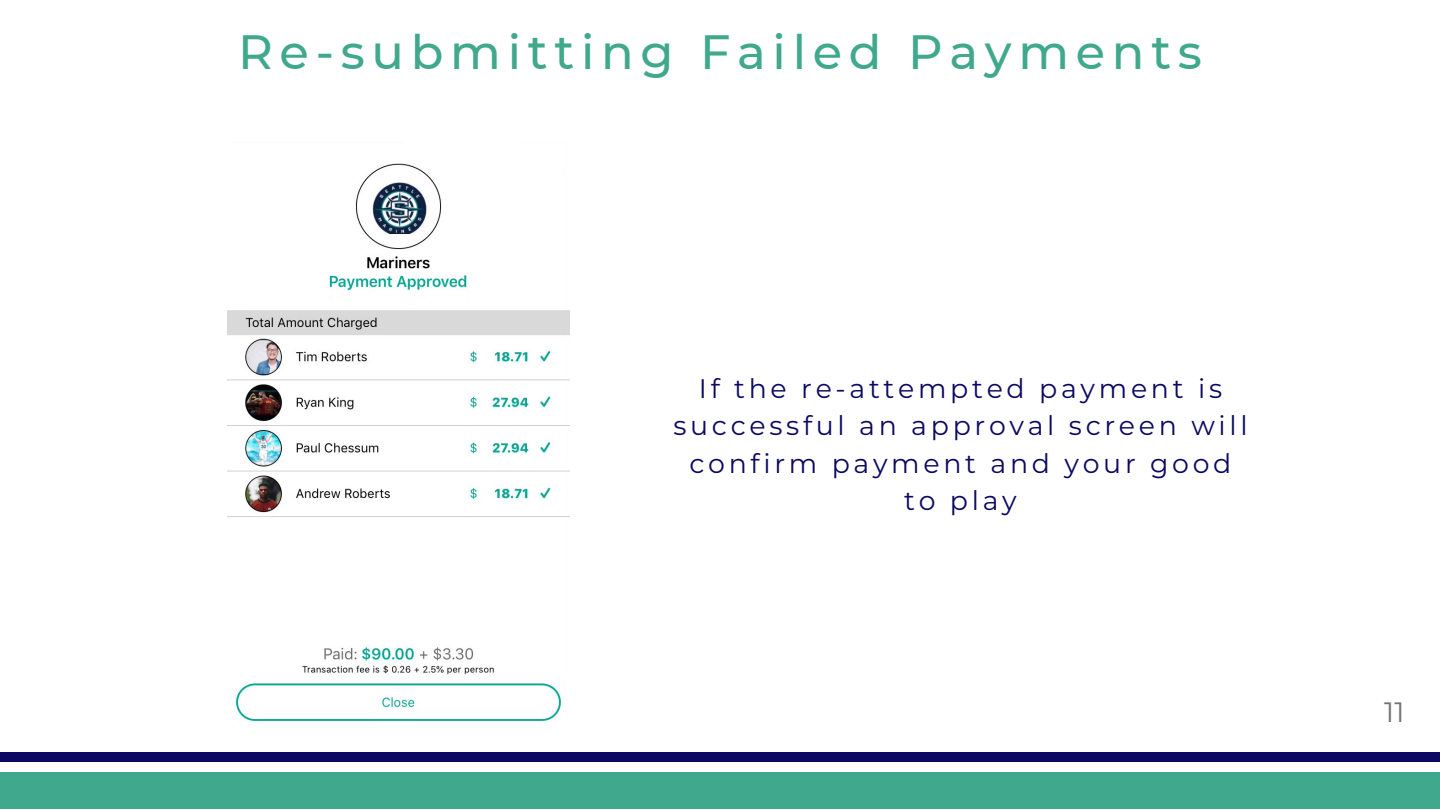
<style>
.page{position:relative;width:1440px;height:810px;background:#fff}
.page>*{position:absolute;margin:0;border:0;box-sizing:border-box;transform-origin:0 0}
.t1{font:500 48px "Montserrat";letter-spacing:.14em;color:#40a88c}
.t2{font:28px "Montserrat";color:#737373}
.t3{font:26.8px/37.4px "Montserrat";letter-spacing:.14em;color:#0b0962;text-align:center}
</style>
<div class="page">
<div style="left:0;top:772px;width:1440px;height:37px;background:#40a88c"></div>
<div style="left:0;top:752px;width:1440px;height:9px;background:#0b0962"></div>
<img style="left:228px;top:163px;width:341px;height:559px">
<h1 class="t1" style="left:238px;top:23px;width:965px">Re-submitting Failed Payments</h1>
<p class="t3" style="left:673px;top:369px;width:576px">If the re-attempted payment is successful an approval screen will confirm payment and your good to play</p>
<p class="t2" style="left:1384px;top:693px;width:22px">11</p>
</div>
